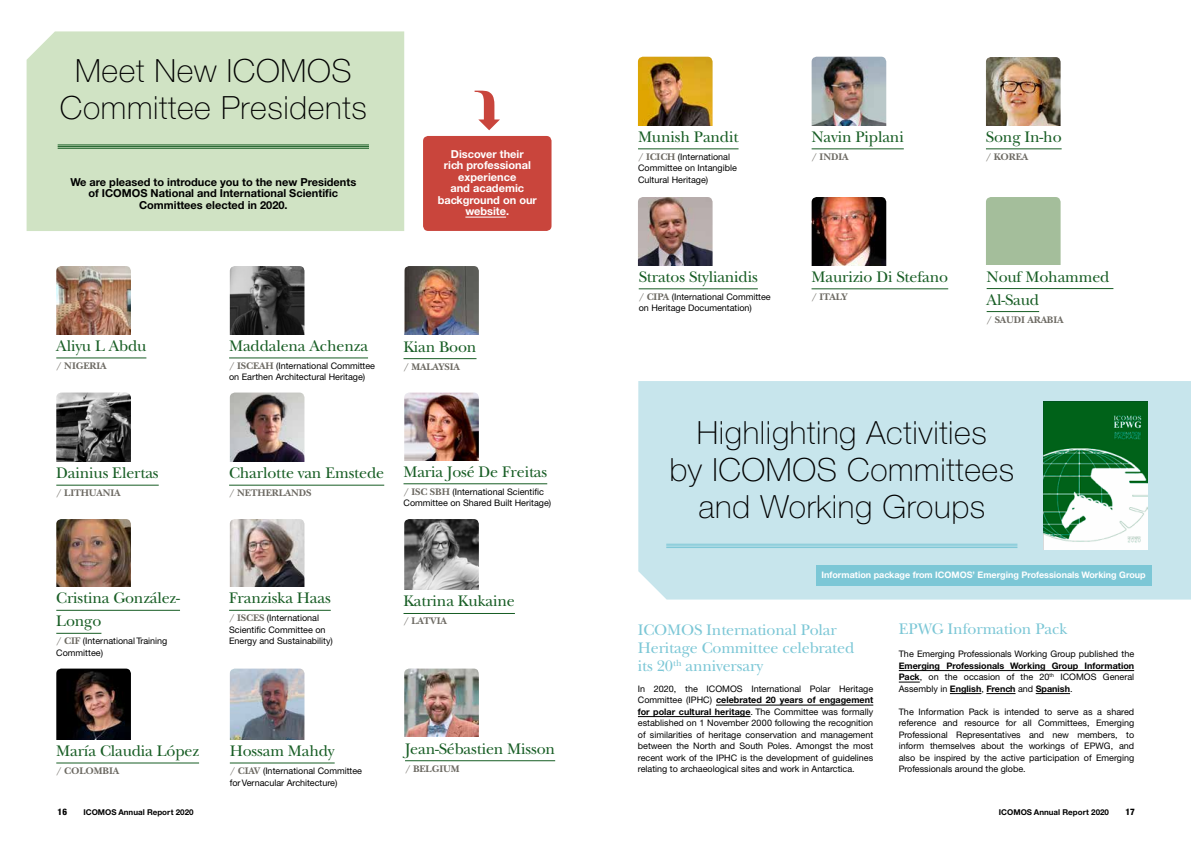
<style>
.page{position:relative;width:1191px;height:842px;background:#fff}
.page>*{position:absolute;margin:0;border:0;box-sizing:border-box;transform-origin:0 0}
.t1{font:100 32px/37px "Helvetica Neue";letter-spacing:.02em;color:#000;text-align:center}
.t2{font:16px/23px "New Baskerville";letter-spacing:-.01em;color:#175d24}
.t3{font:16px/18px "New Baskerville";letter-spacing:-.01em;color:#7cc7d6}
.t4{font:700 11px/11.5px "Helvetica Neue CE";color:#000;text-align:center}
.t5{font:700 11px/11.5px "Helvetica Neue CE";color:#fff;text-align:center}
.t6{font:700 10px "New Baskerville";letter-spacing:-.01em;color:#6d6a63}
.t7{font:9px/11.5px "Helvetica Neue CE";color:#000}
.t8{font:700 9px/11.5px "Helvetica Neue CE";color:#000;text-align:justify}
.t9{font:700 9px "Helvetica Neue CE";color:#fff}
.t10{font:800 condensed 9px "Helvetica Neue";color:#000}
.t11{font:700 8px "Helvetica Neue CE";color:#000}
.s1{font-family:"New Baskerville";font-weight:700;font-size:10px;color:#6d6a63}
.s2{font-weight:700}
.s3{font-weight:400}
</style>
<div class="page">
<img style="left:56px;top:266px;width:75px;height:69px">
<img style="left:404px;top:266px;width:75px;height:69px">
<img style="left:404px;top:669px;width:75px;height:68px">
<img style="left:986px;top:57px;width:74px;height:69px">
<div style="left:986px;top:197px;width:74px;height:78px;background:#a4be9b;border-radius:5px"></div>
<img style="left:404px;top:519px;width:75px;height:71px">
<img style="left:404px;top:392px;width:75px;height:69px">
<img style="left:230px;top:266px;width:74px;height:69px">
<img style="left:56px;top:392px;width:75px;height:70px">
<img style="left:638px;top:57px;width:74px;height:69px">
<div style="left:423px;top:136px;width:128px;height:95px;background:#c9453c;border-radius:5px"></div>
<img style="left:638px;top:197px;width:74px;height:69px">
<img style="left:56px;top:669px;width:75px;height:71px">
<img style="left:230px;top:392px;width:74px;height:70px">
<img style="left:811px;top:57px;width:75px;height:69px">
<img style="left:811px;top:197px;width:75px;height:69px">
<img style="left:230px;top:669px;width:74px;height:71px">
<img style="left:230px;top:519px;width:74px;height:68px">
<img style="left:56px;top:519px;width:75px;height:68px">
<div style="left:27px;top:31px;width:377px;height:200px;background:#d0e3c4"></div>
<hr style="left:58px;top:145px;width:311px;height:1px;background:#175d24">
<hr style="left:58px;top:146px;width:311px;height:1px;background:#175d24">
<hr style="left:58px;top:148px;width:311px;height:1px;background:#175d24">
<hr style="left:465px;top:217px;width:41px;height:1px;background:#fff">
<hr style="left:56px;top:357px;width:90px;height:1px;background:#175d24">
<hr style="left:403px;top:358px;width:73px;height:1px;background:#175d24">
<hr style="left:405px;top:760px;width:150px;height:1px;background:#175d24">
<hr style="left:986px;top:148px;width:75px;height:1px;background:#175d24">
<div style="left:981px;top:266px;width:143px;height:63px;background:#fff"></div>
<hr style="left:986px;top:288px;width:127px;height:1px;background:#175d24">
<hr style="left:986px;top:311px;width:53px;height:1px;background:#175d24">
<hr style="left:403px;top:613px;width:112px;height:1px;background:#175d24">
<hr style="left:403px;top:483px;width:144px;height:1px;background:#175d24">
<hr style="left:229px;top:357px;width:139px;height:1px;background:#175d24">
<hr style="left:56px;top:485px;width:103px;height:1px;background:#175d24">
<hr style="left:638px;top:148px;width:100px;height:1px;background:#175d24">
<hr style="left:639px;top:288px;width:119px;height:1px;background:#175d24">
<hr style="left:56px;top:762px;width:143px;height:1px;background:#175d24">
<hr style="left:229px;top:485px;width:155px;height:1px;background:#175d24">
<hr style="left:811px;top:148px;width:92px;height:1px;background:#175d24">
<hr style="left:811px;top:288px;width:137px;height:1px;background:#175d24">
<hr style="left:230px;top:762px;width:105px;height:1px;background:#175d24">
<hr style="left:229px;top:610px;width:102px;height:1px;background:#175d24">
<hr style="left:56px;top:610px;width:124px;height:1px;background:#175d24">
<hr style="left:56px;top:633px;width:45px;height:1px;background:#175d24">
<hr style="left:898px;top:670px;width:236px;height:1px;background:#000">
<svg style="left:898px;top:682px;width:21px;height:1px"></svg>
<hr style="left:950px;top:693px;width:31px;height:1px;background:#000">
<svg style="left:986px;top:693px;width:29px;height:1px"></svg>
<hr style="left:1035px;top:693px;width:35px;height:1px;background:#000">
<div style="left:638px;top:381px;width:553px;height:219px;background:#c7e5ec"></div>
<hr style="left:666px;top:544px;width:351px;height:1px;background:#7cc7d6">
<hr style="left:666px;top:545px;width:351px;height:1px;background:#7cc7d6">
<hr style="left:666px;top:547px;width:351px;height:1px;background:#7cc7d6">
<hr style="left:716px;top:705px;width:157px;height:1px;background:#000">
<hr style="left:638px;top:716px;width:112px;height:1px;background:#000">
<div style="left:816px;top:565px;width:335px;height:21px;background:#7cc7d6"></div>
<img style="left:1043px;top:402px;width:104px;height:147px">
<svg style="left:474px;top:91px;width:26px;height:39px"></svg>
<h1 class="t1" style="left:60px;top:52px;width:308px">Meet New ICOMOS<br>Committee Presidents</h1>
<p class="t4" style="left:70px;top:176px;width:287px">We are pleased to introduce you to the new Presidents of ICOMOS National and International Scientific<br>Committees elected in 2020.</p>
<p class="t5" style="left:438px;top:148px;width:101px">Discover their<br>rich professional experience<br>and academic background on our website.</p>
<h2 class="t2" style="left:56px;top:334px;width:92px">Aliyu L Abdu</h2>
<p class="t6" style="left:56px;top:360px;width:52px">/ NIGERIA</p>
<h2 class="t2" style="left:229px;top:334px;width:140px">Maddalena Achenza</h2>
<p class="t7" style="left:229px;top:360px;width:147px"><span class="s1">/ ISCEAH</span> (International Committee on Earthen Architectural Heritage)</p>
<h2 class="t2" style="left:403px;top:335px;width:74px">Kian Boon</h2>
<p class="t6" style="left:403px;top:361px;width:58px">/ MALAYSIA</p>
<h2 class="t2" style="left:56px;top:462px;width:104px">Dainius Elertas</h2>
<p class="t6" style="left:56px;top:487px;width:66px">/ LITHUANIA</p>
<h2 class="t2" style="left:229px;top:462px;width:157px">Charlotte van Emstede</h2>
<p class="t6" style="left:229px;top:487px;width:84px">/ NETHERLANDS</p>
<h2 class="t2" style="left:403px;top:460px;width:145px">Maria José De Freitas</h2>
<p class="t7" style="left:403px;top:486px;width:149px"><span class="s1">/ ISC SBH</span> (International Scientific<br>Committee on Shared Built Heritage)</p>
<h2 class="t2" style="left:56px;top:587px;width:125px">Cristina González-<br>Longo</h2>
<p class="t7" style="left:56px;top:635px;width:113px"><span class="s1">/ CIF</span> (International Training<br>Committee)</p>
<h2 class="t2" style="left:229px;top:587px;width:103px">Franziska Haas</h2>
<p class="t7" style="left:229px;top:612px;width:105px"><span class="s1">/ ISCES</span> (International<br>Scientific Committee on<br>Energy and Sustainability)</p>
<h2 class="t2" style="left:403px;top:590px;width:113px">Katrina Kukaine</h2>
<p class="t6" style="left:403px;top:615px;width:45px">/ LATVIA</p>
<h2 class="t2" style="left:56px;top:739px;width:144px">María Claudia López</h2>
<p class="t6" style="left:56px;top:765px;width:64px">/ COLOMBIA</p>
<h2 class="t2" style="left:230px;top:739px;width:106px">Hossam Mahdy</h2>
<p class="t7" style="left:230px;top:765px;width:134px"><span class="s1">/ CIAV</span> (International Committee for Vernacular Architecture)</p>
<h2 class="t2" style="left:405px;top:737px;width:152px">Jean-Sébastien Misson</h2>
<p class="t6" style="left:405px;top:763px;width:56px">/ BELGIUM</p>
<h2 class="t2" style="left:638px;top:125px;width:102px">Munish Pandit</h2>
<p class="t7" style="left:638px;top:151px;width:100px"><span class="s1">/ ICICH</span> (International<br>Committee on Intangible<br>Cultural Heritage)</p>
<h2 class="t2" style="left:639px;top:265px;width:121px">Stratos Stylianidis</h2>
<p class="t7" style="left:639px;top:291px;width:134px"><span class="s1">/ CIPA</span> (International Committee on Heritage Documentation)</p>
<h2 class="t2" style="left:811px;top:125px;width:94px">Navin Piplani</h2>
<p class="t6" style="left:811px;top:151px;width:38px">/ INDIA</p>
<h2 class="t2" style="left:986px;top:125px;width:77px">Song In-ho</h2>
<p class="t6" style="left:986px;top:151px;width:44px">/ KOREA</p>
<h2 class="t2" style="left:811px;top:265px;width:138px">Maurizio Di Stefano</h2>
<p class="t6" style="left:811px;top:291px;width:38px">/ ITALY</p>
<h2 class="t2" style="left:986px;top:265px;width:124px">Nouf Mohammed<br>Al-Saud</h2>
<p class="t6" style="left:986px;top:313px;width:78px">/ SAUDI ARABIA</p>
<h1 class="t1" style="left:669px;top:414px;width:346px">Highlighting Activities<br>by ICOMOS Committees and Working Groups</h1>
<p class="t9" style="left:821px;top:569px;width:326px">Information package from ICOMOS’ Emerging Professionals Working Group</p>
<h2 class="t3" style="left:638px;top:621px;width:218px">ICOMOS International Polar<br>Heritage Committee celebrated its 20<sup>th</sup> anniversary</h2>
<p class="t7" style="left:638px;top:683px;width:237px;text-align:justify">In 2020, the ICOMOS International Polar Heritage Committee (IPHC) <span class="s2">celebrated 20 years of engagement for polar cultural heritage</span>. The Committee was formally established on 1 November 2000 following the recognition of similarities of heritage conservation and management between the North and South Poles. Amongst the most recent work of the IPHC is the development of guidelines relating to archaeological sites and work in Antarctica.</p>
<h2 class="t3" style="left:898px;top:620px;width:170px">EPWG Information Pack</h2>
<p class="t7" style="left:898px;top:648px;width:237px">The Emerging Professionals Working Group published the</p>
<p class="t8" style="left:898px;top:660px;width:237px">Emerging Professionals Working Group Information Pack<span class="s3">, on the occasion of the 20</span><sup>th</sup> <span class="s3">ICOMOS General Assembly in</span> English<span class="s3">,</span> French <span class="s3">and</span> Spanish<span class="s3">.</span></p>
<p class="t7" style="left:898px;top:706px;width:237px;text-align:justify">The Information Pack is intended to serve as a shared reference and resource for all Committees, Emerging Professional Representatives and new members, to inform themselves about the workings of EPWG, and also be inspired by the active participation of Emerging Professionals around the globe.</p>
<p class="t10" style="left:58px;top:806px;width:11px">16</p>
<p class="t11" style="left:83px;top:807px;width:112px">ICOMOS Annual Report 2020</p>
<p class="t11" style="left:999px;top:807px;width:112px">ICOMOS Annual Report 2020</p>
<p class="t10" style="left:1125px;top:806px;width:11px">17</p>
</div>
